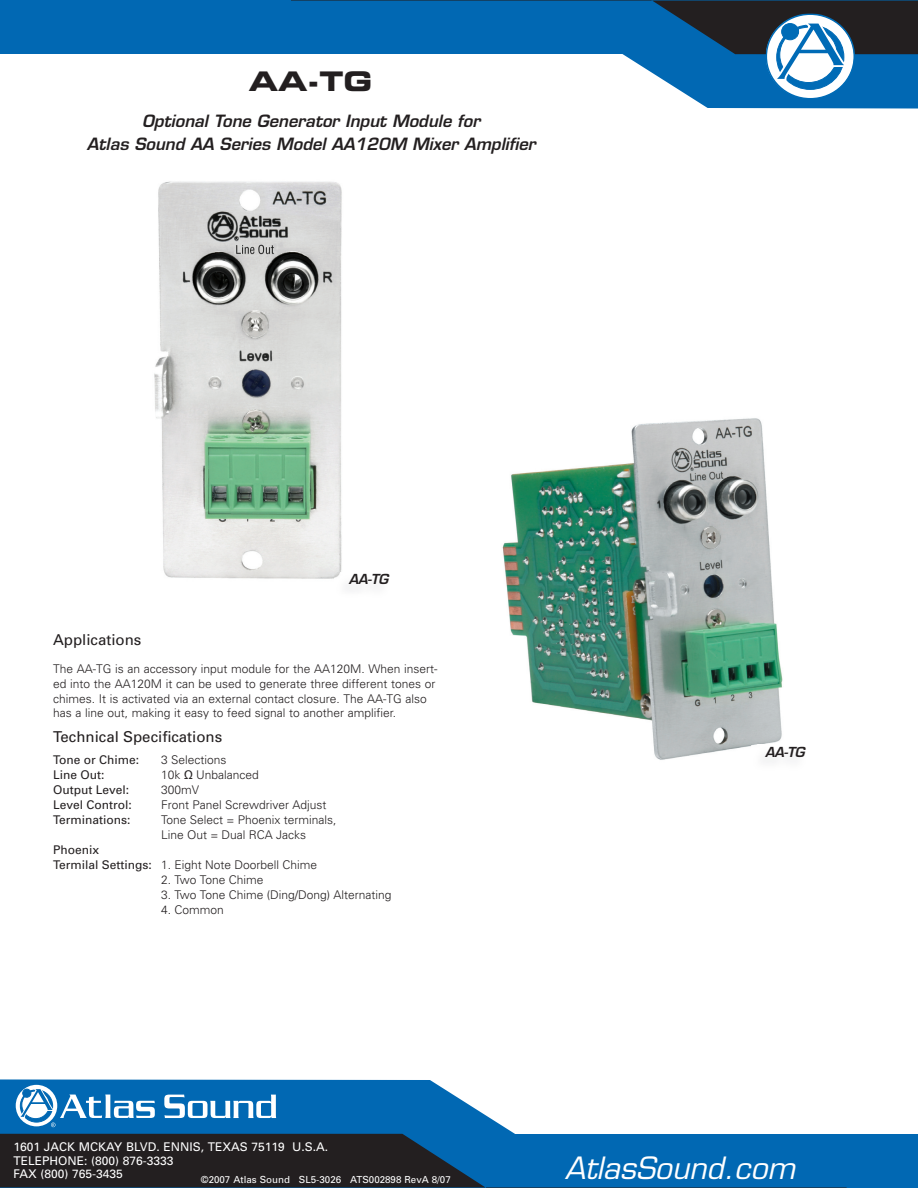
<style>
.page{position:relative;width:918px;height:1188px;background:#fff}
.page>*{position:absolute;margin:0;border:0;box-sizing:border-box;transform-origin:0 0}
.t1{font:italic 30px "Eurostile";color:#fff}
.t2{font:27px "Eurostile Bold Extended Two";color:#231f20}
.t3{font:italic 600 16.5px/22.5px "Eurostile";color:#231f20;text-align:center}
.t4{font:15px "Univers";color:#231f20}
.t5{font:italic 600 13.5px "Eurostile";letter-spacing:-.015em;color:#231f20}
.t6{font:300 12px/14.7px "Univers";color:#231f20}
.t7{font:12px/15px "Univers";color:#231f20}
.t8{font:12px/13.5px "Univers";color:#fff}
.t9{font:9.75px "Univers";color:#fff}
.s1{font-family:"Arial";font-weight:400}
.s2{font-weight:300}
</style>
<div class="page">
<svg style="left:0;top:1079px;width:918px;height:109px"></svg>
<svg style="left:0;top:1134px;width:847px;height:54px;background:#124165"></svg>
<svg style="left:0;top:0;width:918px;height:109px"></svg>
<svg style="left:15px;top:1084px;width:43px;height:43px"></svg>
<div style="left:16px;top:1085px;width:41px;height:41px;background:#fff;border-radius:50%"></div>
<svg style="left:164px;top:1095px;width:112px;height:23px"></svg>
<svg style="left:20px;top:1087px;width:135px;height:40px"></svg>
<svg style="left:291px;top:0;width:627px;height:100px"></svg>
<img style="left:154px;top:181px;width:188px;height:398px">
<img style="left:335px;top:573px;width:23px;height:17px">
<img style="left:502px;top:418px;width:281px;height:342px">
<img style="left:751px;top:745px;width:32px;height:17px">
<h2 class="t2" style="left:249px;top:63px;width:125px">AA-TG</h2>
<h3 class="t3" style="left:87px;top:110px;width:450px">Optional Tone Generator Input Module for<br>Atlas Sound AA Series Model AA120M Mixer Amplifier</h3>
<p class="t5" style="left:349px;top:571px;width:41px">AA-TG</p>
<p class="t4" style="left:53px;top:631px;width:90px">Applications</p>
<p class="t6" style="left:53px;top:661px;width:386px">The AA-TG is an accessory input module for the AA120M. When insert&shy;ed into the AA120M it can be used to generate three different tones or chimes. It is activated via an external contact closure. The AA-TG also has a line out, making it easy to feed signal to another amplifier.</p>
<p class="t4" style="left:53px;top:728px;width:171px">Technical Specifications</p>
<p class="t7" style="left:53px;top:752px;width:88px">Tone or Chime:</p>
<p class="t6" style="left:161px;top:752px;width:67px">3 Selections</p>
<p class="t7" style="left:53px;top:767px;width:53px">Line Out:</p>
<p class="t6" style="left:161px;top:767px;width:99px">10k <span class="s1">Ω</span> Unbalanced</p>
<p class="t7" style="left:53px;top:782px;width:78px">Output Level:</p>
<p class="t6" style="left:161px;top:782px;width:40px">300mV</p>
<p class="t7" style="left:53px;top:797px;width:80px">Level Control:</p>
<p class="t6" style="left:161px;top:797px;width:167px">Front Panel Screwdriver Adjust</p>
<p class="t7" style="left:53px;top:812px;width:79px">Terminations:</p>
<p class="t6" style="left:161px;top:812px;width:177px">Tone Select = Phoenix terminals,<br>Line Out = Dual RCA Jacks</p>
<p class="t7" style="left:53px;top:842px;width:266px">Phoenix<br>Termilal Settings: <span class="s2">1. Eight Note Doorbell Chime</span></p>
<p class="t6" style="left:161px;top:872px;width:104px">2. Two Tone Chime</p>
<p class="t6" style="left:161px;top:887px;width:232px">3. Two Tone Chime (Ding/Dong) Alternating</p>
<p class="t6" style="left:161px;top:902px;width:64px">4. Common</p>
<p class="t8" style="left:14px;top:1140px;width:316px">1601 JACK MCKAY BLVD. ENNIS, TEXAS 75119 U.S.A.<br>TELEPHONE: (800) 876-3333<br>FAX (800) 765-3435</p>
<p class="t9" style="left:201px;top:1174px;width:251px">©2007 Atlas Sound SL5-3026 ATS002898 RevA 8/07</p>
<p class="t5" style="left:765px;top:743px;width:41px">AA-TG</p>
<h1 class="t1" style="left:565px;top:1150px;width:232px">AtlasSound.com</h1>
</div>
